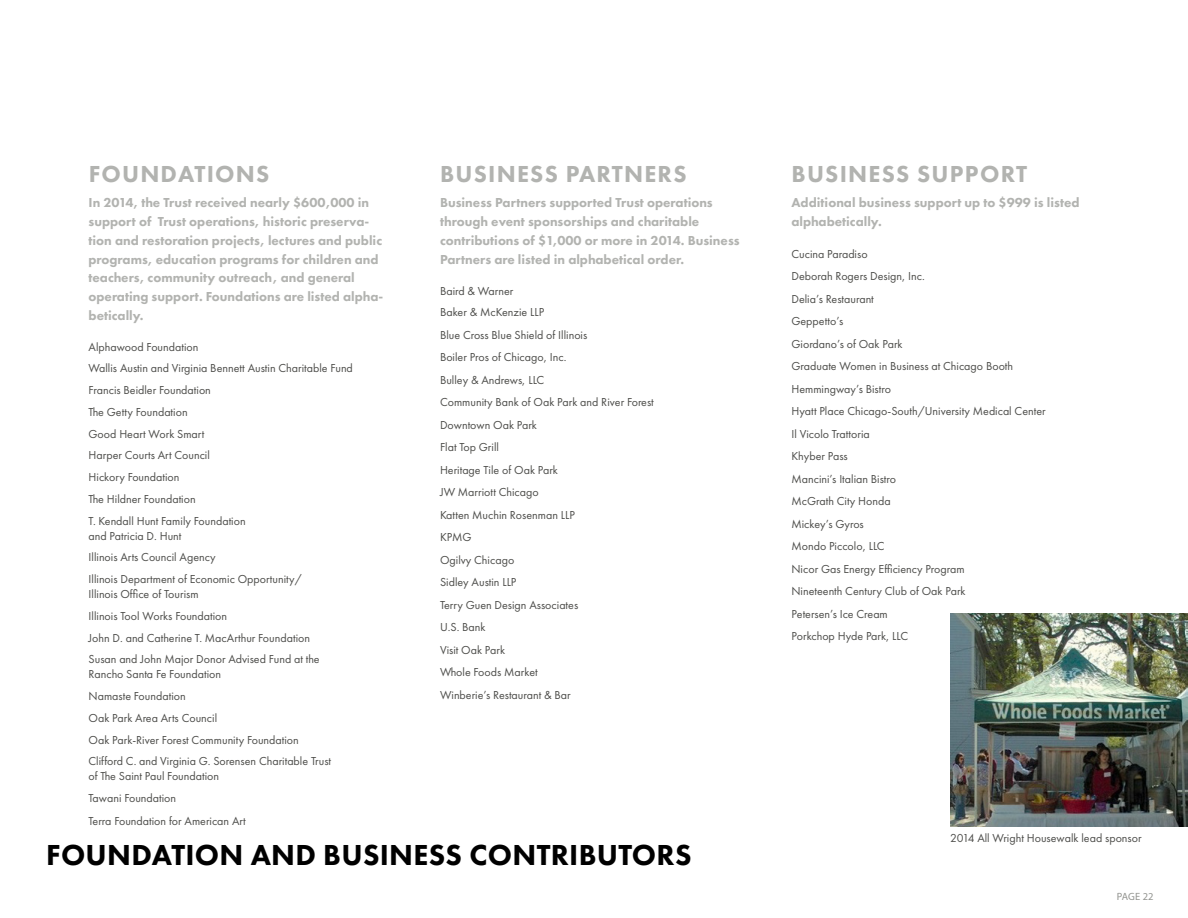
<style>
.page{position:relative;width:1188px;height:918px;background:#fff}
.page>*{position:absolute;margin:0;border:0;box-sizing:border-box;transform-origin:0 0}
.t1{font:800 30px "Futura PT";letter-spacing:.01em;color:#000}
.t2{font:800 24px "Futura PT";letter-spacing:.05em;color:#b2b3b0}
.t3{font:800 13.5px/18.8px "Futura PT";color:#b2b3b0}
.t4{font:12px/22.5px "Futura PT";color:#4d4d4a}
.t5{font:10.5px "Myriad Pro";color:#949591}
</style>
<div class="page">
<img style="left:950px;top:613px;width:238px;height:214px">
<h2 class="t2" style="left:89px;top:159px;width:182px">FOUNDATIONS</h2>
<p class="t3" style="left:89px;top:193px;width:296px">In 2014, the Trust received nearly $600,000 in support of Trust operations, historic preserva&shy;tion and restoration projects, lectures and public programs, education programs for children and teachers, community outreach, and general operating support. Foundations are listed alpha&shy;betically.</p>
<p class="t4" style="left:89px;top:336px;width:266px;line-height:21.8px">Alphawood Foundation<br>Wallis Austin and Virginia Bennett Austin Charitable Fund<br>Francis Beidler Foundation<br>The Getty Foundation<br>Good Heart Work Smart<br>Harper Courts Art Council<br>Hickory Foundation<br>The Hildner Foundation<br>T. Kendall Hunt Family Foundation</p>
<p class="t4" style="left:89px;top:525px;width:215px;line-height:21.8px">and Patricia D. Hunt<br>Illinois Arts Council Agency<br>Illinois Department of Economic Opportunity/</p>
<p class="t4" style="left:89px;top:583px;width:233px;line-height:21.8px">Illinois Office of Tourism<br>Illinois Tool Works Foundation<br>John D. and Catherine T. MacArthur Foundation Susan and John Major Donor Advised Fund at the</p>
<p class="t4" style="left:89px;top:663px;width:244px;line-height:21.8px">Rancho Santa Fe Foundation<br>Namaste Foundation<br>Oak Park Area Arts Council<br>Oak Park-River Forest Community Foundation Clifford C. and Virginia G. Sorensen Charitable Trust</p>
<p class="t4" style="left:89px;top:765px;width:159px;line-height:22px">of The Saint Paul Foundation<br>Tawani Foundation<br>Terra Foundation for American Art</p>
<h2 class="t2" style="left:440px;top:159px;width:248px">BUSINESS PARTNERS</h2>
<p class="t3" style="left:440px;top:193px;width:301px">Business Partners supported Trust operations through event sponsorships and charitable contributions of $1,000 or more in 2014. Business Partners are listed in alphabetical order.</p>
<p class="t4" style="left:440px;top:281px;width:106px;line-height:21px">Baird &amp; Warner<br>Baker &amp; McKenzie LLP</p>
<p class="t4" style="left:440px;top:323px;width:215px">Blue Cross Blue Shield of Illinois<br>Boiler Pros of Chicago, Inc.<br>Bulley &amp; Andrews, LLC<br>Community Bank of Oak Park and River Forest<br>Downtown Oak Park<br>Flat Top Grill<br>Heritage Tile of Oak Park<br>JW Marriott Chicago<br>Katten Muchin Rosenman LLP<br>KPMG<br>Ogilvy Chicago<br>Sidley Austin LLP<br>Terry Guen Design Associates<br>U.S. Bank<br>Visit Oak Park<br>Whole Foods Market<br>Winberie’s Restaurant &amp; Bar</p>
<h1 class="t1" style="left:46px;top:836px;width:647px">FOUNDATION AND BUSINESS CONTRIBUTORS</h1>
<h2 class="t2" style="left:792px;top:159px;width:237px">BUSINESS SUPPORT</h2>
<p class="t3" style="left:791px;top:193px;width:290px">Additional business support up to $999 is listed alphabetically.</p>
<p class="t4" style="left:791px;top:242px;width:256px">Cucina Paradiso<br>Deborah Rogers Design, Inc.<br>Delia’s Restaurant<br>Geppetto’s<br>Giordano’s of Oak Park<br>Graduate Women in Business at Chicago Booth<br>Hemmingway’s Bistro<br>Hyatt Place Chicago-South/University Medical Center<br>Il Vicolo Trattoria<br>Khyber Pass<br>Mancini’s Italian Bistro<br>McGrath City Honda<br>Mickey’s Gyros<br>Mondo Piccolo, LLC<br>Nicor Gas Energy Efficiency Program<br>Nineteenth Century Club of Oak Park<br>Petersen’s Ice Cream<br>Porkchop Hyde Park, LLC</p>
<p class="t4" style="left:950px;top:827px;width:193px">2014 All Wright Housewalk lead sponsor</p>
<p class="t5" style="left:1117px;top:890px;width:38px">PAGE 22</p>
</div>
